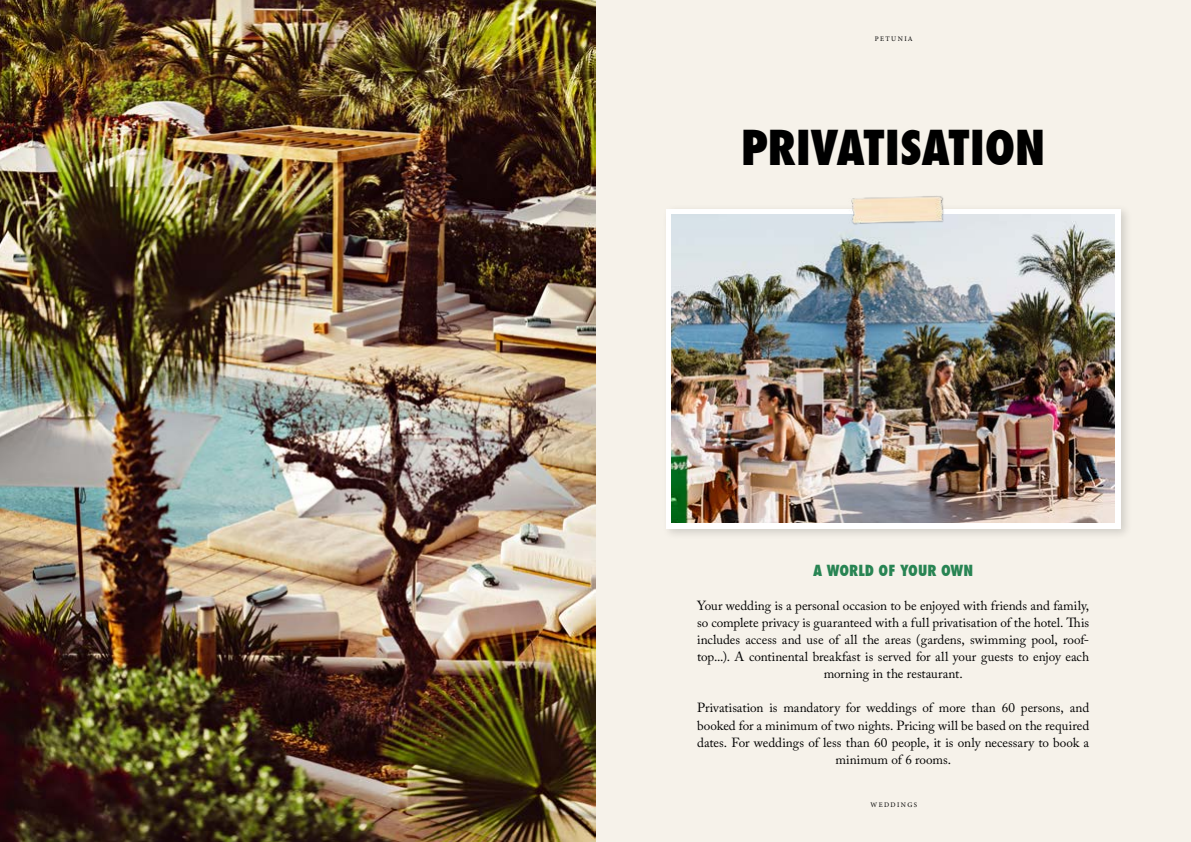
<style>
.page{position:relative;width:1191px;height:842px;background:#f6f2ea}
.page>*{position:absolute;margin:0;border:0;box-sizing:border-box;transform-origin:0 0}
.t1{font:800 condensed 47px "Futura LT Pro";letter-spacing:-.015em;color:#000}
.t2{font:800 condensed 15px "Futura LT Pro";color:#288453}
.t3{font:13.2px/17.1px "Adobe Caslon Pro";color:#000;text-align:center}
.t4{font:7px "Minion Pro";letter-spacing:.2em;color:#000}
</style>
<div class="page">
<div style="left:661px;top:204px;width:471px;height:337px;background:#000;opacity:.15"></div>
<svg style="left:666px;top:209px;width:454px;height:319px;fill:#fff"></svg>
<img style="left:672px;top:215px;width:442px;height:307px">
<img style="left:0;top:0;width:595px;height:842px">
<img style="left:840px;top:196px;width:106px;height:34px">
<p class="t4" style="left:875px;top:34px;width:39px">PETUNIA</p>
<h1 class="t1" style="left:741px;top:118px;width:306px">PRIVATISATION</h1>
<p class="t2" style="left:813px;top:561px;width:161px">A WORLD OF YOUR OWN</p>
<p class="t3" style="left:697px;top:597px;width:393px">Your wedding is a personal occasion to be enjoyed with friends and family, so complete privacy is guaranteed with a full privatisation of the hotel. This includes access and use of all the areas (gardens, swimming pool, roof&shy;top...). A continental breakfast is served for all your guests to enjoy each morning in the restaurant.</p>
<p class="t3" style="left:697px;top:699px;width:393px">Privatisation is mandatory for weddings of more than 60 persons, and booked for a minimum of two nights. Pricing will be based on the required dates. For weddings of less than 60 people, it is only necessary to book a minimum of 6 rooms.</p>
<p class="t4" style="left:870px;top:800px;width:48px">WEDDINGS</p>
</div>
